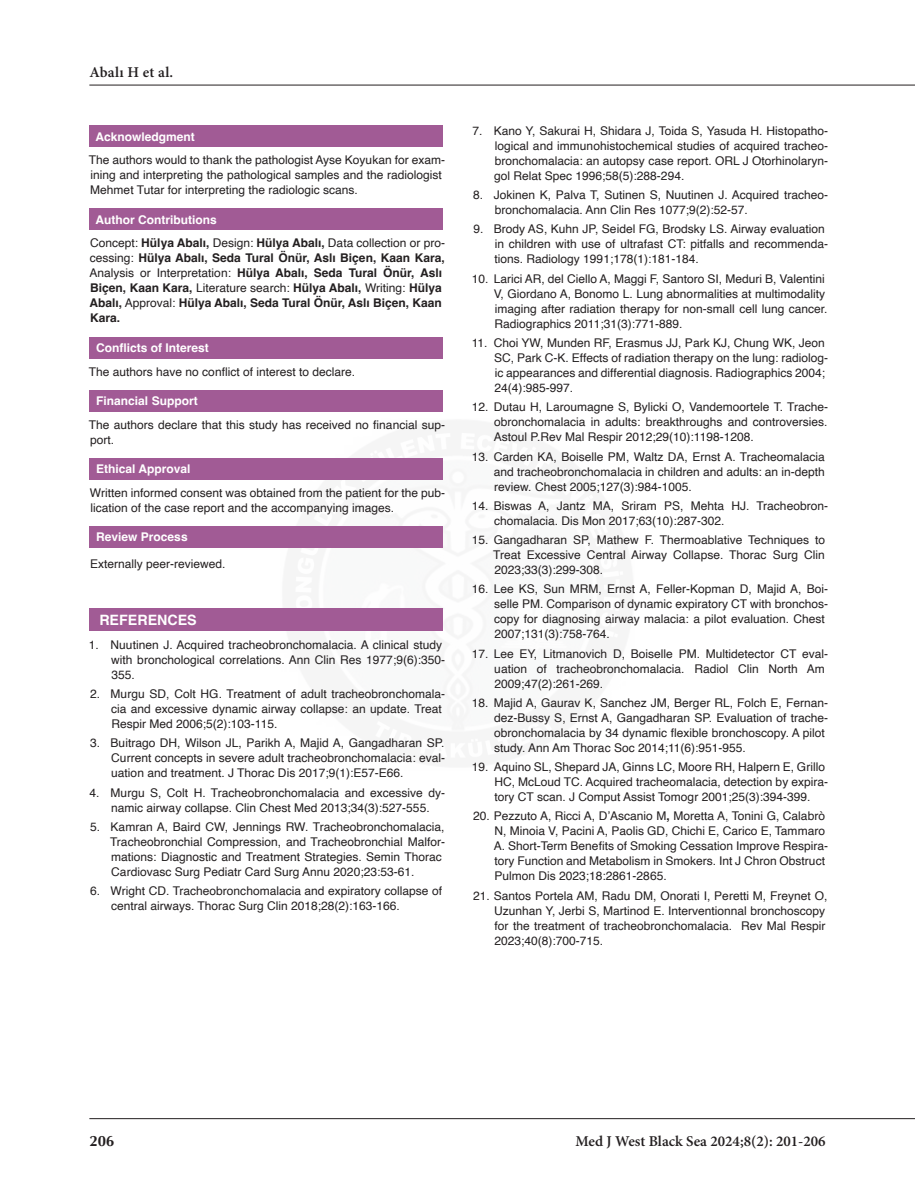
<style>
.page{position:relative;width:915px;height:1191px;background:#fff}
.page>*{position:absolute;margin:0;border:0;box-sizing:border-box;transform-origin:0 0}
.t1{font:600 15px "Minion Pro";color:#231f20}
.t2{font:600 15px "Minion Pro";letter-spacing:.02em;color:#231f20}
.t3{font:700 15px "Optima";color:#231f20}
.t4{font:700 14.25px "Helvetica";color:#fff}
.List_Paragraph{font:12px/15px "Helvetica";color:#231f20}
.t5{font:700 12px/15px "Helvetica";color:#231f20}
.t6{font:700 12px "Helvetica";color:#fff}
.s1{font-weight:400}
.s2{font-weight:700}
</style>
<div class="page">
<hr style="left:89px;top:85px;width:825px;height:1px;background:#231f20">
<hr style="left:89px;top:1118px;width:825px;height:1px;background:#231f20">
<div style="left:89px;top:126px;width:353px;height:21px;background:#a15b95"></div>
<div style="left:89px;top:209px;width:353px;height:21px;background:#a15b95"></div>
<div style="left:89px;top:337px;width:353px;height:21px;background:#a15b95"></div>
<div style="left:89px;top:390px;width:353px;height:21px;background:#a15b95"></div>
<div style="left:89px;top:458px;width:353px;height:21px;background:#a15b95"></div>
<div style="left:89px;top:526px;width:353px;height:21px;background:#a15b95"></div>
<div style="left:89px;top:608px;width:353px;height:23px;background:#a15b95"></div>
<p class="t2" style="left:89px;top:61px;width:85px">Abalı H et al.</p>
<p class="t6" style="left:95px;top:129px;width:101px">Acknowledgment</p>
<p class="List_Paragraph" style="left:89px;top:153px;width:357px">The authors would to thank the pathologist Ayse Koyukan for exam&shy;ining and interpreting the pathological samples and the radiologist<br>Mehmet Tutar for interpreting the radiologic scans.</p>
<p class="t6" style="left:95px;top:212px;width:123px">Author Contributions</p>
<p class="t5" style="left:89px;top:237px;width:357px"><span class="s1">Concept:</span> Hülya Abalı, <span class="s1">Design:</span> Hülya Abalı, <span class="s1">Data collection or pro&shy;cessing:</span> Hülya Abalı, Seda Tural Önür, Aslı Biçen, Kaan Kara, <span class="s1">Analysis or Interpretation:</span> Hülya Abalı, Seda Tural Önür, Aslı Biçen, Kaan Kara, <span class="s1">Literature search:</span> Hülya Abalı, <span class="s1">Writing:</span> Hülya Abalı, <span class="s1">Approval:</span> Hülya Abalı, Seda Tural Önür, Aslı Biçen, Kaan Kara.</p>
<p class="t6" style="left:96px;top:340px;width:114px">Conflicts of Interest</p>
<p class="List_Paragraph" style="left:89px;top:364px;width:268px">The authors have no conflict of interest to declare.</p>
<p class="t6" style="left:96px;top:393px;width:103px">Financial Support</p>
<p class="List_Paragraph" style="left:89px;top:417px;width:357px">The authors declare that this study has received no financial sup&shy;port.</p>
<p class="t6" style="left:96px;top:461px;width:96px">Ethical Approval</p>
<p class="List_Paragraph" style="left:90px;top:485px;width:356px">Written informed consent was obtained from the patient for the pub&shy;lication of the case report and the accompanying images.</p>
<p class="t6" style="left:96px;top:529px;width:93px">Review Process</p>
<p class="List_Paragraph" style="left:90px;top:556px;width:137px">Externally peer-reviewed.</p>
<p class="t4" style="left:99px;top:611px;width:99px">REFERENCES</p>
<p class="List_Paragraph" style="left:111px;top:637px;width:335px;text-indent:-23px">1. Nuutinen J. Acquired tracheobronchomalacia. A clinical study with bronchological correlations. Ann Clin Res 1977;9(6):350-<br>355.</p>
<p class="List_Paragraph" style="left:111px;top:687px;width:335px;text-indent:-21px">2. Murgu SD, Colt HG. Treatment of adult tracheobronchomala&shy;cia and excessive dynamic airway collapse: an update. Treat<br>Respir Med 2006;5(2):103-115.</p>
<p class="List_Paragraph" style="left:111px;top:736px;width:335px;text-align:justify;text-indent:-21px">3. Buitrago DH, Wilson JL, Parikh A, Majid A, Gangadharan SP.<br>Current concepts in severe adult tracheobronchomalacia: eval&shy;uation and treatment. J Thorac Dis 2017;9(1):E57-E66.</p>
<p class="List_Paragraph" style="left:89px;top:785px;width:357px;text-align:center">4. Murgu S, Colt H. Tracheobronchomalacia and excessive dy&shy;namic airway collapse. Clin Chest Med 2013;34(3):527-555.</p>
<p class="List_Paragraph" style="left:110px;top:819px;width:336px;text-indent:-20px">5. Kamran A, Baird CW, Jennings RW. Tracheobronchomalacia, Tracheobronchial Compression, and Tracheobronchial Malfor&shy;mations: Diagnostic and Treatment Strategies. Semin Thorac Cardiovasc Surg Pediatr Card Surg Annu 2020;23:53-61.</p>
<p class="List_Paragraph" style="left:111px;top:884px;width:332px;text-indent:-21px">6. Wright CD. Tracheobronchomalacia and expiratory collapse of central airways. Thorac Surg Clin 2018;28(2):163-166.</p>
<p class="List_Paragraph" style="left:494px;top:124px;width:335px;text-align:justify;text-indent:-22px">7. Kano Y, Sakurai H, Shidara J, Toida S, Yasuda H. Histopatho&shy;logical and immunohistochemical studies of acquired tracheo&shy;bronchomalacia: an autopsy case report. ORL J Otorhinolaryn&shy;gol Relat Spec 1996;58(5):288-294.</p>
<p class="List_Paragraph" style="left:494px;top:188px;width:335px;text-indent:-22px">8. Jokinen K, Palva T, Sutinen S, Nuutinen J. Acquired tracheo&shy;bronchomalacia. Ann Clin Res 1077;9(2):52-57.</p>
<p class="List_Paragraph" style="left:494px;top:222px;width:335px;text-indent:-21px">9. Brody AS, Kuhn JP, Seidel FG, Brodsky LS. Airway evaluation in children with use of ultrafast CT: pitfalls and recommenda&shy;tions. Radiology 1991;178(1):181-184.</p>
<p class="List_Paragraph" style="left:493px;top:271px;width:335px;text-indent:-22px">10. Larici AR, del Ciello A, Maggi F, Santoro SI, Meduri B, Valentini V, Giordano A, Bonomo L. Lung abnormalities at multimodality imaging after radiation therapy for non-small cell lung cancer.<br>Radiographics 2011;31(3):771-889.</p>
<p class="List_Paragraph" style="left:494px;top:336px;width:335px;text-indent:-22px">11. Choi YW, Munden RF, Erasmus JJ, Park KJ, Chung WK, Jeon SC, Park C-K. Effects of radiation therapy on the lung: radiolog&shy;ic appearances and differential diagnosis. Radiographics 2004; 24(4):985-997.</p>
<p class="List_Paragraph" style="left:493px;top:400px;width:335px;text-align:justify;text-indent:-22px">12. Dutau H, Laroumagne S, Bylicki O, Vandemoortele T. Trache&shy;obronchomalacia in adults: breakthroughs and controversies.<br>Astoul P.Rev Mal Respir 2012;29(10):1198-1208.</p>
<p class="List_Paragraph" style="left:494px;top:449px;width:332px;text-align:justify;text-indent:-22px">13. Carden KA, Boiselle PM, Waltz DA, Ernst A. Tracheomalacia and tracheobronchomalacia in children and adults: an in-depth review. Chest 2005;127(3):984-1005.</p>
<p class="List_Paragraph" style="left:494px;top:498px;width:335px;text-indent:-22px">14. Biswas A, Jantz MA, Sriram PS, Mehta HJ. Tracheobron&shy;chomalacia. Dis Mon 2017;63(10):287-302.</p>
<p class="List_Paragraph" style="left:493px;top:533px;width:333px;text-align:justify;text-indent:-21px">15. Gangadharan SP, Mathew F. Thermoablative Techniques to Treat Excessive Central Airway Collapse. Thorac Surg Clin 2023;33(3):299-308.</p>
<p class="List_Paragraph" style="left:494px;top:582px;width:335px;text-indent:-22px">16. Lee KS, Sun MRM, Ernst A, Feller-Kopman D, Majid A, Boi&shy;selle PM. Comparison of dynamic expiratory CT with bronchos&shy;copy for diagnosing airway malacia: a pilot evaluation. Chest 2007;131(3):758-764.</p>
<p class="List_Paragraph" style="left:494px;top:646px;width:335px;text-indent:-23px">17. Lee EY, Litmanovich D, Boiselle PM. Multidetector CT eval&shy;uation of tracheobronchomalacia. Radiol Clin North Am<br>2009;47(2):261-269.</p>
<p class="List_Paragraph" style="left:494px;top:695px;width:335px;text-indent:-22px">18. Majid A, Gaurav K, Sanchez JM, Berger RL, Folch E, Fernan&shy;dez-Bussy S, Ernst A, Gangadharan SP. Evaluation of trache&shy;obronchomalacia by 34 dynamic flexible bronchoscopy. A pilot study. Ann Am Thorac Soc 2014;11(6):951-955.</p>
<p class="List_Paragraph" style="left:494px;top:760px;width:335px;text-indent:-23px">19. Aquino SL, Shepard JA, Ginns LC, Moore RH, Halpern E, Grillo<br>HC, McLoud TC. Acquired tracheomalacia, detection by expira&shy;tory CT scan. J Comput Assist Tomogr 2001;25(3):394-399.</p>
<p class="List_Paragraph" style="left:493px;top:809px;width:335px;text-indent:-21px">20. Pezzuto A, Ricci A, D’Ascanio M<span class="s2">,</span> Moretta A, Tonini G, Calabrò N, Minoia V, Pacini A, Paolis GD, Chichi E, Carico E, Tammaro A. Short-Term Benefits of Smoking Cessation Improve Respira&shy;tory Function and Metabolism in Smokers. Int J Chron Obstruct Pulmon Dis 2023;18:2861-2865.</p>
<p class="List_Paragraph" style="left:494px;top:888px;width:335px;text-indent:-21px">21. Santos Portela AM, Radu DM, Onorati I, Peretti M, Freynet O, Uzunhan Y, Jerbi S, Martinod E. Interventionnal bronchoscopy for the treatment of tracheobronchomalacia. Rev Mal Respir 2023;40(8):700-715.</p>
<p class="t3" style="left:89px;top:1132px;width:27px">206</p>
<p class="t1" style="left:575px;top:1130px;width:251px">Med J West Black Sea 2024;8(2): 201-206</p>
</div>
